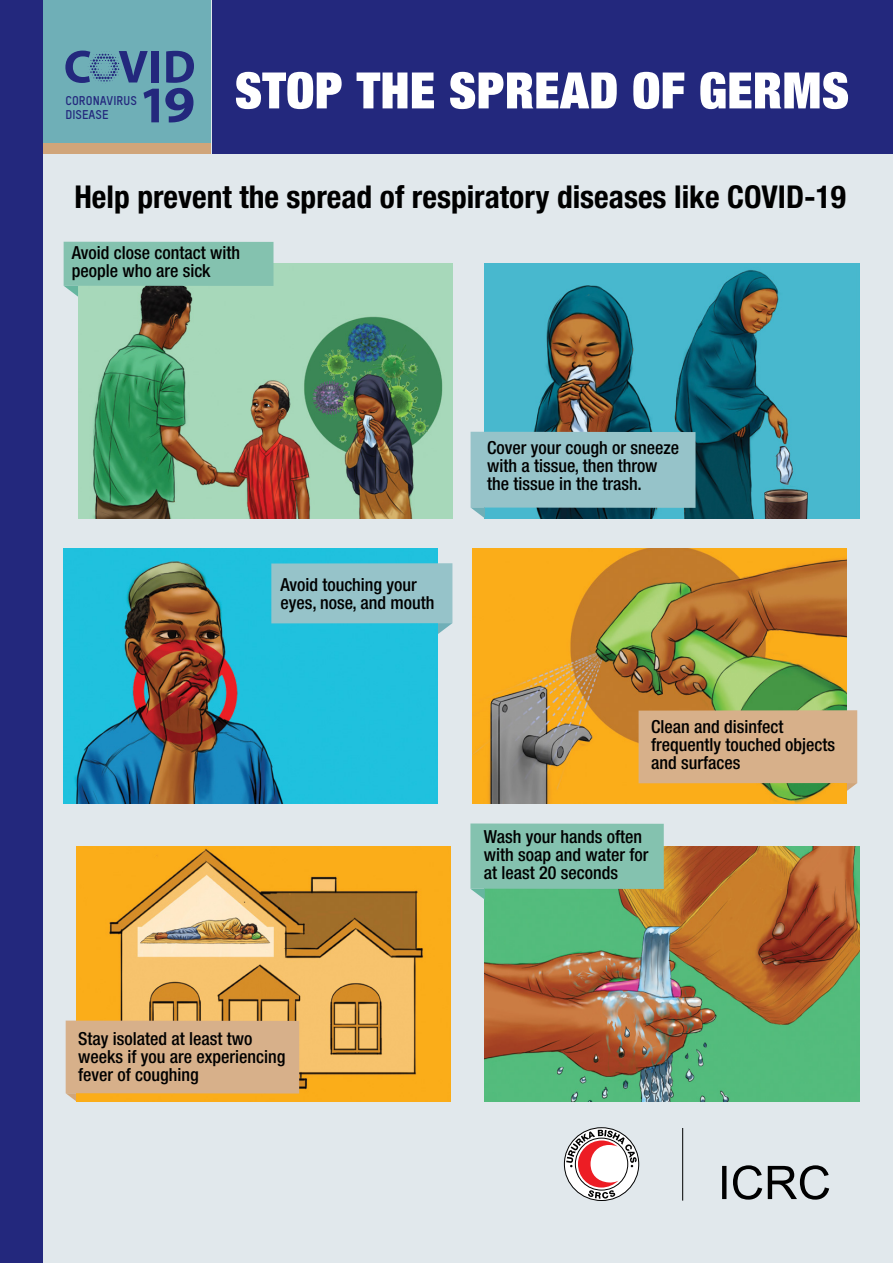
<style>
.page{position:relative;width:893px;height:1263px;background:#fff}
.page>*{position:absolute;margin:0;border:0;box-sizing:border-box;transform-origin:0 0}
.t1{font:900 condensed 50.25px "Helvetica Neue LT Std";letter-spacing:.01em;color:#fff}
.t2{font:700 condensed 31.5px "Helvetica Neue LT Std";color:#000}
.t3{font:500 condensed 18px/18px "Helvetica Neue LT Std";color:#000}
.t4{font:700 12.45px/14.2px "Oxfam TSTARPRO";color:#23287d}
</style>
<div class="page">
<div style="left:26px;top:0;width:867px;height:1263px;background:#e1e8ec"></div>
<div style="left:32px;top:0;width:178px;height:154px;background:#6fafb7"></div>
<div style="left:32px;top:143px;width:178px;height:11px;background:#d0a57a"></div>
<div style="left:212px;top:0;width:681px;height:154px;background:#23287d"></div>
<div style="left:0;top:0;width:43px;height:1263px;background:#23287d"></div>
<svg style="left:165px;top:51px;width:29px;height:71px"></svg>
<svg style="left:65px;top:51px;width:94px;height:71px"></svg>
<img style="left:78px;top:264px;width:374px;height:255px">
<div style="left:64px;top:242px;width:209px;height:44px;background:#84c2af"></div>
<svg style="left:64px;top:286px;width:14px;height:11px"></svg>
<img style="left:485px;top:264px;width:374px;height:254px">
<svg style="left:471px;top:432px;width:224px;height:86px;background:#88b9c0"></svg>
<img style="left:64px;top:549px;width:374px;height:255px">
<svg style="left:271px;top:563px;width:181px;height:71px;background:#84c2cc"></svg>
<img style="left:473px;top:549px;width:374px;height:255px">
<svg style="left:639px;top:710px;width:218px;height:81px;background:#d4ae80"></svg>
<img style="left:76px;top:846px;width:374px;height:255px">
<svg style="left:66px;top:1020px;width:233px;height:81px;background:#daaf7f"></svg>
<img style="left:485px;top:846px;width:374px;height:256px">
<svg style="left:470px;top:823px;width:194px;height:77px;background:#82c0a6"></svg>
<svg style="left:722px;top:1165px;width:107px;height:34px"></svg>
<div style="left:564px;top:1127px;width:75px;height:74px;border:1px solid #000;border-radius:50%"></div>
<svg style="left:566px;top:1130px;width:71px;height:69px"></svg>
<hr style="left:682px;top:1128px;width:1px;height:72px;background:#000">
<p class="t4" style="left:66px;top:93px;width:73px">CORONAVIRUS<br>DISEASE</p>
<h1 class="t1" style="left:235px;top:58px;width:615px">STOP THE SPREAD OF GERMS</h1>
<h2 class="t2" style="left:74px;top:178px;width:773px">Help prevent the spread of respiratory diseases like COVID-19</h2>
<p class="t3" style="left:72px;top:244px;width:170px">Avoid close contact with people who are sick</p>
<p class="t3" style="left:280px;top:575px;width:156px">Avoid touching your eyes, nose, and mouth</p>
<p class="t3" style="left:487px;top:439px;width:193px">Cover your cough or sneeze with a tissue, then throw the tissue in the trash.</p>
<p class="t3" style="left:651px;top:717px;width:186px">Clean and disinfect frequently touched objects and surfaces</p>
<p class="t3" style="left:484px;top:827px;width:166px">Wash your hands often with soap and water for at least 20 seconds</p>
<p class="t3" style="left:78px;top:1029px;width:209px">Stay isolated at least two weeks if you are experiencing fever of coughing</p>
</div>
